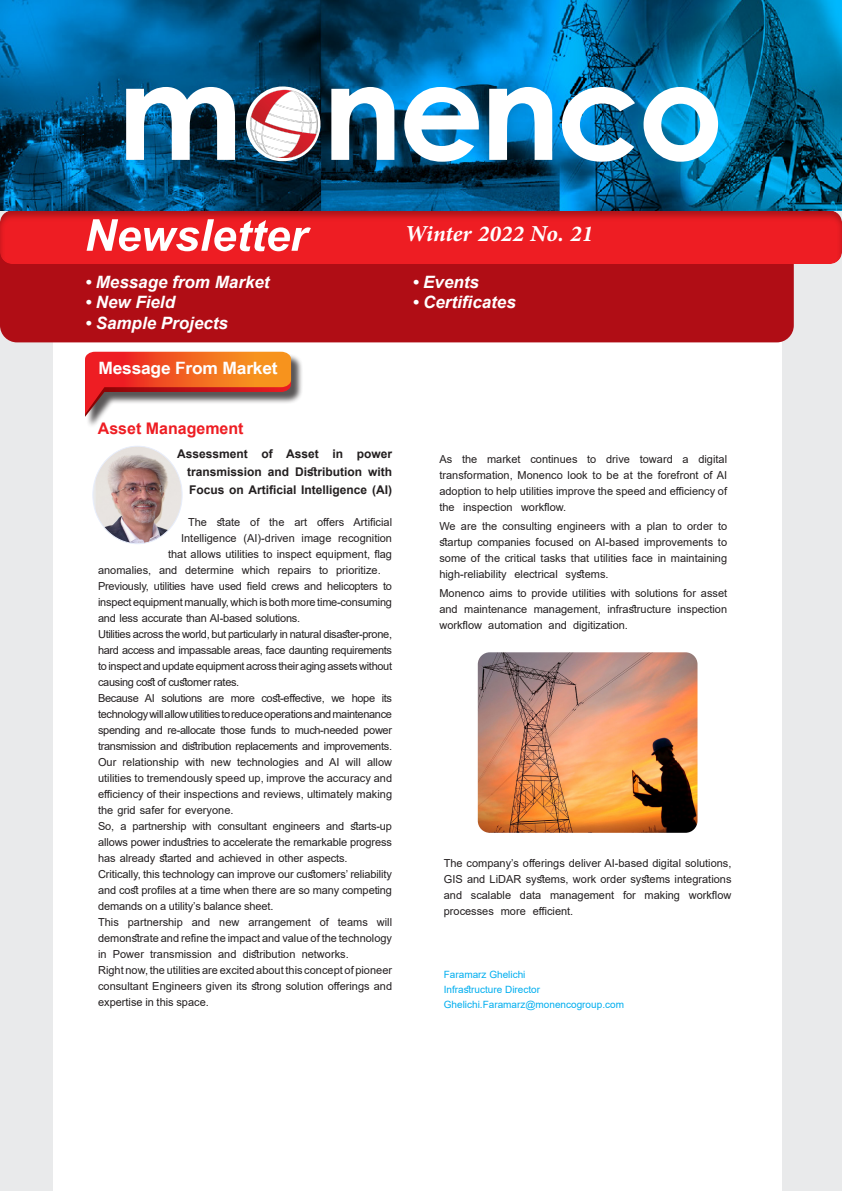
<style>
.page{position:relative;width:842px;height:1191px;background:#fff}
.page>*{position:absolute;margin:0;border:0;box-sizing:border-box;transform-origin:0 0}
.t1{font:italic 700 32px "Adobe Arabic";color:#fff}
.t2{font:italic 700 17px "Arial";color:#fff}
.t3{font:700 17px "Arial Narrow";letter-spacing:-.01em;color:#fff;scale:1.25 1}
.t4{font:700 16px "Arial";color:#ee1d23}
.t5{font:700 12px/18px "Arial";color:#231f20;text-align:justify}
.t6{font:11px/16px "Arial";color:#231f20;text-align:justify}
.t7{font:10px "Arial";color:#00aeef}
</style>
<div class="page">
<div style="left:783px;top:205px;width:59px;height:986px;background:#e9eaeb"></div>
<div style="left:0;top:169px;width:52px;height:1022px;background:#e9eaeb"></div>
<div style="left:0;top:235px;width:794px;height:107px;background:#b00d15;border-radius:17px"></div>
<div style="left:0;top:210px;width:842px;height:55px;background:#231f20;opacity:.34"></div>
<svg style="left:87px;top:219px;width:224px;height:32px;background:#f47b7e"></svg>
<img style="left:96px;top:446px;width:85px;height:98px">
<img style="left:0;top:0;width:842px;height:210px">
<svg style="left:126px;top:87px;width:592px;height:75px"></svg>
<img style="left:249px;top:90px;width:68px;height:68px">
<div style="left:87px;top:353px;width:217px;height:75px;background:#231f20;opacity:.75"></div>
<svg style="left:85px;top:352px;width:206px;height:65px"></svg>
<img style="left:478px;top:652px;width:219px;height:180px">
<p class="t2" style="left:85px;top:270px;width:186px">• Message from Market</p>
<p class="t2" style="left:85px;top:291px;width:92px">• New Field</p>
<p class="t2" style="left:85px;top:312px;width:144px">• Sample Projects</p>
<p class="t3" style="left:98px;top:355px;width:145px">Message From Market</p>
<p class="t1" style="left:405px;top:212px;width:190px">Winter 2022 No. 21</p>
<p class="t2" style="left:412px;top:270px;width:68px">• Events</p>
<p class="t2" style="left:412px;top:291px;width:105px">• Certificates</p>
<p class="t4" style="left:98px;top:417px;width:147px">Asset Management</p>
<p class="t5" style="left:187px;top:445px;width:207px;text-indent:-10px">Assessment of Asset in power transmission and Distribution with Focus on Artificial Intelligence (AI)</p>
<p class="t6" style="left:188px;top:513px;width:205px">The state of the art offers Artificial</p>
<p class="t6" style="left:181px;top:529px;width:212px">Intelligence (AI)-driven image recognition</p>
<p class="t6" style="left:168px;top:545px;width:225px">that allows utilities to inspect equipment, flag</p>
<p class="t6" style="left:98px;top:561px;width:284px">anomalies, and determine which repairs to prioritize.</p>
<p class="t6" style="left:98px;top:577px;width:295px">Previously, utilities have used field crews and helicopters to inspect equipment manually, which is both more time-consuming and less accurate than AI-based solutions.</p>
<p class="t6" style="left:98px;top:625px;width:295px">Utilities across the world, but particularly in natural disaster-prone, hard access and impassable areas, face daunting requirements to inspect and update equipment across their aging assets without causing cost of customer rates.</p>
<p class="t6" style="left:98px;top:689px;width:295px">Because AI solutions are more cost-effective, we hope its technology will allow utilities to reduce operations and maintenance spending and re-allocate those funds to much-needed power transmission and distribution replacements and improvements.</p>
<p class="t6" style="left:98px;top:753px;width:295px">Our relationship with new technologies and AI will allow utilities to tremendously speed up, improve the accuracy and efficiency of their inspections and reviews, ultimately making the grid safer for everyone.</p>
<p class="t6" style="left:98px;top:817px;width:295px">So, a partnership with consultant engineers and starts-up allows power industries to accelerate the remarkable progress has already started and achieved in other aspects.</p>
<p class="t6" style="left:98px;top:865px;width:295px">Critically, this technology can improve our customers’ reliability and cost profiles at a time when there are so many competing demands on a utility’s balance sheet.</p>
<p class="t6" style="left:98px;top:913px;width:295px">This partnership and new arrangement of teams will demonstrate and refine the impact and value of the technology in Power transmission and distribution networks.</p>
<p class="t6" style="left:98px;top:961px;width:295px">Right now, the utilities are excited about this concept of pioneer consultant Engineers given its strong solution offerings and expertise in this space.</p>
<p class="t6" style="left:439px;top:451px;width:289px">As the market continues to drive toward a digital transformation, Monenco look to be at the forefront of AI adoption to help utilities improve the speed and efficiency of the inspection workflow.</p>
<p class="t6" style="left:439px;top:518px;width:289px">We are the consulting engineers with a plan to order to startup companies focused on AI-based improvements to some of the critical tasks that utilities face in maintaining high-reliability electrical systems.</p>
<p class="t6" style="left:439px;top:584px;width:289px">Monenco aims to provide utilities with solutions for asset and maintenance management, infrastructure inspection workflow automation and digitization.</p>
<p class="t6" style="left:444px;top:855px;width:289px">The company’s offerings deliver AI-based digital solutions, GIS and LiDAR systems, work order systems integrations and scalable data management for making workflow processes more efficient.</p>
<p class="t7" style="left:444px;top:967px;width:83px">Faramarz Ghelichi</p>
<p class="t7" style="left:444px;top:982px;width:98px">Infrastructure Director</p>
<p class="t7" style="left:444px;top:997px;width:182px">Ghelichi.Faramarz@monencogroup.com</p>
</div>
